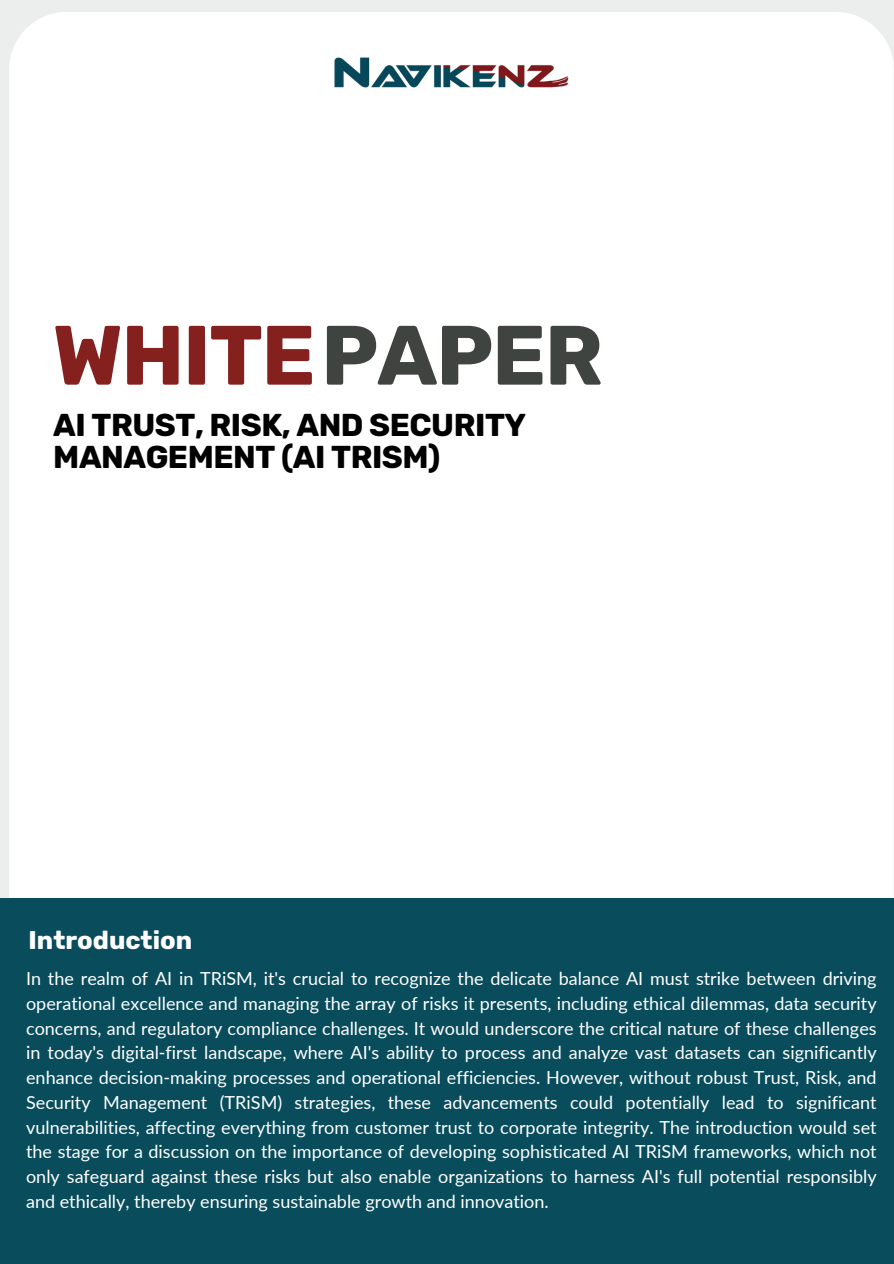
<style>
.page{position:relative;width:894px;height:1264px;background:#fff}
.page>*{position:absolute;margin:0;border:0;box-sizing:border-box;transform-origin:0 0}
.t1{font:700 84px "Rubik";letter-spacing:-.015em;color:#84201d}
.t2{font:700 31.5px/32.7px "Rubik";letter-spacing:-.015em;color:#000}
.t3{font:700 25.5px "Rubik";color:#fff}
.t4{font:18px/24.8px "Lato";color:#fff;text-align:justify}
.s1{color:#3f4440}
</style>
<div class="page">
<div style="left:0;top:898px;width:893px;height:365px;background:#094d5d"></div>
<img style="left:334px;top:57px;width:235px;height:31px">
<h1 class="t1" style="left:53px;top:306px;width:552px">WHITE<span class="s1">PAPER</span></h1>
<h2 class="t2" style="left:53px;top:408px;width:474px">AI TRUST, RISK, AND SECURITY<br>MANAGEMENT (AI TRISM)</h2>
<p class="t3" style="left:28px;top:925px;width:165px">Introduction</p>
<h3 class="t4" style="left:26px;top:965px;width:851px">In the realm of AI in TRiSM, it's crucial to recognize the delicate balance AI must strike between driving operational excellence and managing the array of risks it presents, including ethical dilemmas, data security concerns, and regulatory compliance challenges. It would underscore the critical nature of these challenges in today's digital-first landscape, where AI's ability to process and analyze vast datasets can significantly enhance decision-making processes and operational efficiencies. However, without robust Trust, Risk, and Security Management (TRiSM) strategies, these advancements could potentially lead to significant vulnerabilities, affecting everything from customer trust to corporate integrity. The introduction would set the stage for a discussion on the importance of developing sophisticated AI TRiSM frameworks, which not only safeguard against these risks but also enable organizations to harness AI's full potential responsibly and ethically, thereby ensuring sustainable growth and innovation.</h3>
</div>
